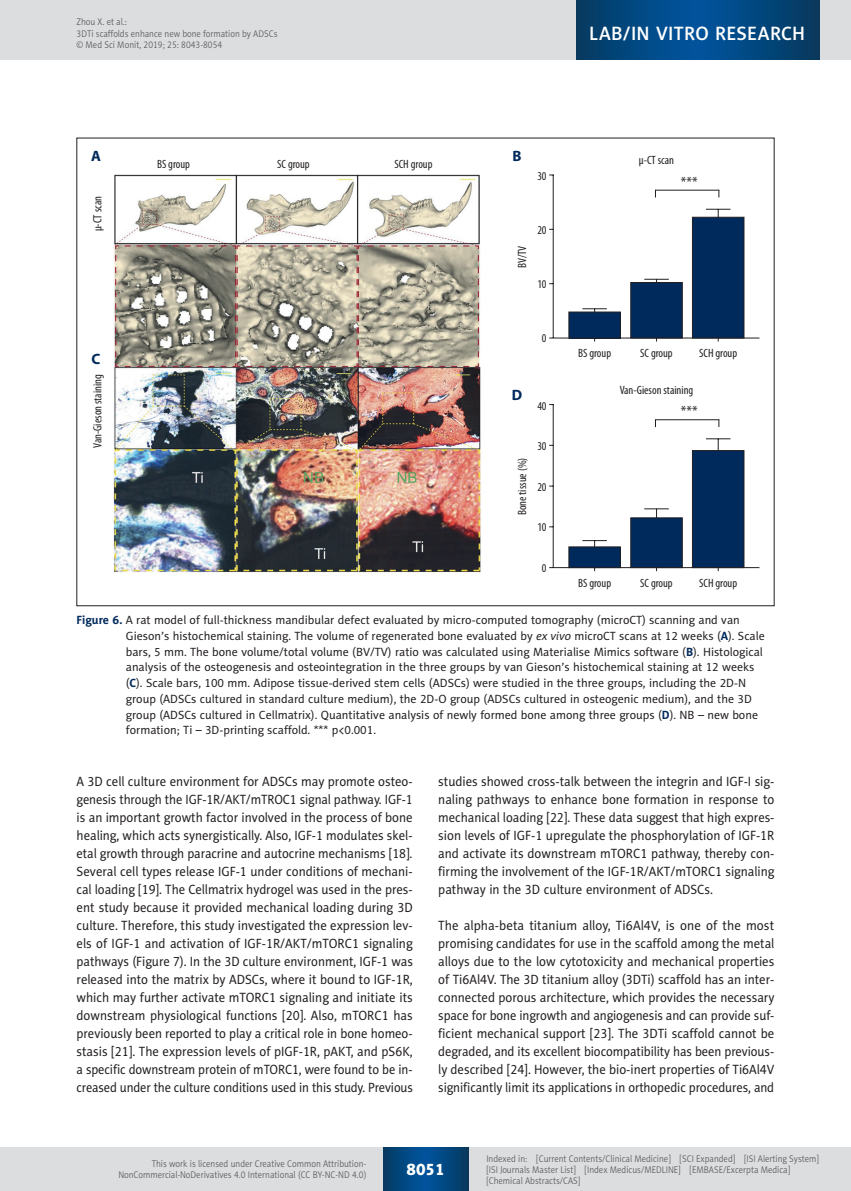
<style>
.page{position:relative;width:851px;height:1191px;background:#fff}
.page>*{position:absolute;margin:0;border:0;box-sizing:border-box;transform-origin:0 0}
.t1{font:19.5px "Naomi Sans EFN Medium";letter-spacing:.01em;color:#fff}
.t2{font:16.5px "Naomi Sans EFN Heavy";color:#fff}
.t3{font:condensed 15px "Myriad Pro";color:#231f20}
.t4{font:700 15px "Myriad Pro";color:#00295c}
.MSM_Body{font:13.5px/18px "Naomi Sans EFN";letter-spacing:-.005em;color:#231f20;text-align:justify;scale:.95 1}
.MSM_Body-2{font:13.5px/18px "Naomi Sans EFN";letter-spacing:-.005em;color:#231f20;text-align:justify;scale:.96 1}
.MSM_Rycina_tytul{font:12px/15.8px "Naomi Sans EFN";color:#231f20}
.t5{font:condensed 12px "Myriad Pro";color:#231f20}
.t6{font:9.75px/11.2px "Naomi Sans EFN Light";color:#57585a;scale:.9 1}
.s1{font-weight:700;color:#00295c}
.s2{font-style:italic}
</style>
<div class="page">
<img style="left:114px;top:175px;width:367px;height:398px">
<hr style="left:549px;top:338px;width:210px;height:1px;background:#231f20">
<hr style="left:552px;top:175px;width:1px;height:163px;background:#231f20">
<div style="left:692px;top:217px;width:52px;height:121px;background:#00295c;border:1px solid #231f20"></div>
<svg style="left:568px;top:208px;width:163px;height:134px"></svg>
<hr style="left:655px;top:190px;width:64px;height:1px;background:#231f20">
<hr style="left:656px;top:279px;width:1px;height:62px;background:#231f20">
<div style="left:630px;top:282px;width:52px;height:56px;background:#00295c;border:1px solid #231f20"></div>
<hr style="left:549px;top:567px;width:210px;height:1px;background:#231f20">
<hr style="left:552px;top:404px;width:1px;height:163px;background:#231f20">
<div style="left:692px;top:450px;width:52px;height:118px;background:#00295c;border:1px solid #231f20"></div>
<svg style="left:568px;top:438px;width:163px;height:134px"></svg>
<hr style="left:655px;top:419px;width:64px;height:1px;background:#231f20">
<hr style="left:656px;top:509px;width:1px;height:62px;background:#231f20">
<div style="left:630px;top:517px;width:52px;height:51px;background:#00295c;border:1px solid #231f20"></div>
<div style="left:0;top:1148px;width:850px;height:43px;background:#dcdddf"></div>
<svg style="left:383px;top:1147px;width:85px;height:43px;background:#02477e"></svg>
<div style="left:0;top:0;width:850px;height:60px;background:#dcdddf"></div>
<svg style="left:576px;top:0;width:243px;height:60px;background:#02477e"></svg>
<p class="t6" style="left:77px;top:16px;width:225px">Zhou X. et al.:<br>3DTi scaffolds enhance new bone formation by ADSCs © Med Sci Monit, 2019; 25: 8043-8054</p>
<h1 class="t1" style="left:589px;top:22px;width:217px">LAB/IN VITRO RESEARCH</h1>
<p class="t4" style="left:91px;top:147px;width:11px">A</p>
<p class="t5" style="left:90px;top:231px;width:37px;rotate:-90deg">μ-CT scan</p>
<p class="t4" style="left:91px;top:349px;width:10px">C</p>
<p class="t5" style="left:90px;top:448px;width:75px;rotate:-90deg">Van-Gieson staining</p>
<p class="t5" style="left:157px;top:157px;width:34px">BS group</p>
<p class="t5" style="left:277px;top:157px;width:34px">SC group</p>
<p class="t5" style="left:394px;top:157px;width:40px">SCH group</p>
<p class="t4" style="left:512px;top:147px;width:11px">B</p>
<p class="t5" style="left:537px;top:169px;width:11px">30</p>
<p class="t5" style="left:515px;top:268px;width:24px;rotate:-90deg">BV/TV</p>
<p class="t5" style="left:537px;top:223px;width:11px">20</p>
<p class="t5" style="left:537px;top:277px;width:11px">10</p>
<p class="t5" style="left:542px;top:331px;width:6px">0</p>
<p class="t4" style="left:512px;top:385px;width:12px">D</p>
<p class="t5" style="left:515px;top:515px;width:59px;rotate:-90deg">Bone tissue (%)</p>
<p class="t5" style="left:537px;top:398px;width:11px">40</p>
<p class="t5" style="left:537px;top:439px;width:11px">30</p>
<p class="t5" style="left:537px;top:479px;width:11px">20</p>
<p class="t5" style="left:537px;top:520px;width:11px">10</p>
<p class="t5" style="left:542px;top:560px;width:6px">0</p>
<p class="t5" style="left:638px;top:153px;width:37px">μ-CT scan</p>
<p class="t3" style="left:680px;top:173px;width:18px">***</p>
<p class="t5" style="left:578px;top:346px;width:34px">BS group</p>
<p class="t5" style="left:640px;top:346px;width:34px">SC group</p>
<p class="t5" style="left:699px;top:346px;width:40px">SCH group</p>
<p class="t5" style="left:619px;top:382px;width:75px">Van-Gieson staining</p>
<p class="t3" style="left:680px;top:402px;width:18px">***</p>
<p class="t5" style="left:578px;top:575px;width:34px">BS group</p>
<p class="t5" style="left:640px;top:575px;width:34px">SC group</p>
<p class="t5" style="left:699px;top:575px;width:40px">SCH group</p>
<p class="MSM_Rycina_tytul" style="left:126px;top:612px;width:640px;text-indent:-49px"><span class="s1">Figure 6.</span> A rat model of full-thickness mandibular defect evaluated by micro-computed tomography (microCT) scanning and van Gieson’s histochemical staining. The volume of regenerated bone evaluated by <span class="s2">ex vivo</span> microCT scans at 12 weeks (<span class="s1">A</span>). Scale bars, 5 mm. The bone volume/total volume (BV/TV) ratio was calculated using Materialise Mimics software (<span class="s1">B</span>). Histological analysis of the osteogenesis and osteointegration in the three groups by van Gieson’s histochemical staining at 12 weeks (<span class="s1">C</span>). Scale bars, 100 mm. Adipose tissue-derived stem cells (ADSCs) were studied in the three groups, including the 2D-N group (ADSCs cultured in standard culture medium), the 2D-O group (ADSCs cultured in osteogenic medium), and the 3D group (ADSCs cultured in Cellmatrix). Quantitative analysis of newly formed bone among three groups (<span class="s1">D</span>). NB – new bone formation; Ti – 3D-printing scaffold. *** p&lt;0.001.</p>
<p class="MSM_Body" style="left:77px;top:772px;width:355px">A 3D cell culture environment for ADSCs may promote osteo&shy;genesis through the IGF-1R/AKT/mTROC1 signal pathway. IGF-1 is an important growth factor involved in the process of bone healing, which acts synergistically. Also, IGF-1 modulates skel&shy;etal growth through paracrine and autocrine mechanisms [18].<br>Several cell types release IGF-1 under conditions of mechani&shy;cal loading [19]. The Cellmatrix hydrogel was used in the pres&shy;ent study because it provided mechanical loading during 3D culture. Therefore, this study investigated the expression lev&shy;els of IGF-1 and activation of IGF-1R/AKT/mTORC1 signaling pathways (Figure 7). In the 3D culture environment, IGF-1 was released into the matrix by ADSCs, where it bound to IGF-1R, which may further activate mTORC1 signaling and initiate its downstream physiological functions [20]. Also, mTORC1 has previously been reported to play a critical role in bone homeo&shy;stasis [21]. The expression levels of pIGF-1R, pAKT, and pS6K, a specific downstream protein of mTORC1, were found to be in&shy;creased under the culture conditions used in this study. Previous</p>
<p class="MSM_Body" style="left:438px;top:772px;width:355px">studies showed cross-talk between the integrin and IGF-I sig&shy;naling pathways to enhance bone formation in response to mechanical loading [22]. These data suggest that high expres&shy;sion levels of IGF-1 upregulate the phosphorylation of IGF-1R and activate its downstream mTORC1 pathway, thereby con&shy;firming the involvement of the IGF-1R/AKT/mTORC1 signaling pathway in the 3D culture environment of ADSCs.</p>
<p class="MSM_Body-2" style="left:438px;top:916px;width:351px">The alpha-beta titanium alloy, Ti6Al4V, is one of the most promising candidates for use in the scaffold among the metal alloys due to the low cytotoxicity and mechanical properties of Ti6Al4V. The 3D titanium alloy (3DTi) scaffold has an inter&shy;connected porous architecture, which provides the necessary space for bone ingrowth and angiogenesis and can provide suf&shy;ficient mechanical support [23]. The 3DTi scaffold cannot be degraded, and its excellent biocompatibility has been previous&shy;ly described [24]. However, the bio-inert properties of Ti6Al4V significantly limit its applications in orthopedic procedures, and</p>
<p class="t6" style="left:118px;top:1158px;width:277px;text-align:right">This work is licensed under Creative Common Attribution-<br>NonCommercial-NoDerivatives 4.0 International (CC BY-NC-ND 4.0)</p>
<p class="t2" style="left:406px;top:1159px;width:40px">8051</p>
<p class="t6" style="left:486px;top:1152px;width:371px">Indexed in: [Current Contents/Clinical Medicine] [SCI Expanded] [ISI Alerting System] [ISI Journals Master List] [Index Medicus/MEDLINE] [EMBASE/Excerpta Medica] [Chemical Abstracts/CAS]</p>
</div>
